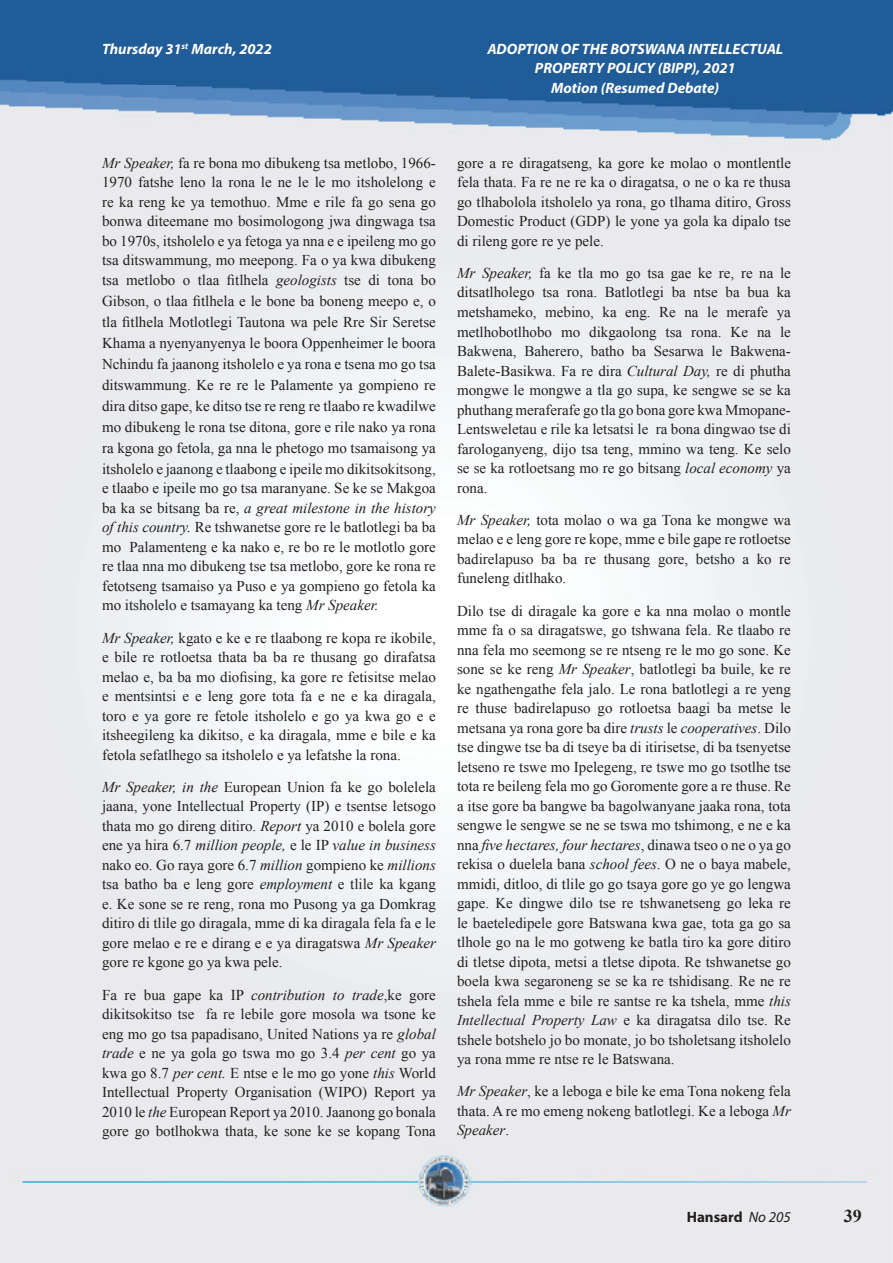
<style>
.page{position:relative;width:893px;height:1263px;background:#fff}
.page>*{position:absolute;margin:0;border:0;box-sizing:border-box;transform-origin:0 0}
.t1{font:700 18px "Times New Roman";color:#231f20}
.t2{font:15px/19.5px "Times New Roman";color:#231f20;text-align:justify}
.t3{font:italic 700 15px/19.5px "Myriad Pro";color:#fff;text-align:center}
.t4{font:700 15px "Myriad Pro";color:#231f20}
.s1{font-style:italic}
.s2{font-weight:400;font-style:italic}
</style>
<div class="page">
<img style="left:0;top:0;width:893px;height:1263px">
<p class="t3" style="left:102px;top:38px;width:171px">Thursday 31<sup>st</sup> March, 2022</p>
<p class="t3" style="left:487px;top:38px;width:297px">ADOPTION OF THE BOTSWANA INTELLECTUAL<br>PROPERTY POLICY (BIPP), 2021<br>Motion (Resumed Debate)</p>
<p class="t2" style="left:102px;top:153px;width:335px"><span class="s1">Mr Speaker,</span> fa re bona mo dibukeng tsa metlobo, 1966- 1970 fatshe leno la rona le ne le le mo itsholelong e re ka reng ke ya temothuo. Mme e rile fa go sena go bonwa diteemane mo bosimologong jwa dingwaga tsa bo 1970s, itsholelo e ya fetoga ya nna e e ipeileng mo go tsa ditswammung, mo meepong. Fa o ya kwa dibukeng tsa metlobo o tlaa fitlhela <span class="s1">geologists</span> tse di tona bo</p>
<p class="t2" style="left:102px;top:290px;width:335px;line-height:21px">Gibson, o tlaa fitlhela e le bone ba boneng meepo e, o tla fitlhela Motlotlegi Tautona wa pele Rre Sir Seretse Khama a nyenyanyenya le boora Oppenheimer le boora Nchindu fa jaanong itsholelo e ya rona e tsena mo go tsa ditswammung. Ke re re le Palamente ya gompieno re dira ditso gape, ke ditso tse re reng re tlaabo re kwadilwe mo dibukeng le rona tse ditona, gore e rile nako ya rona ra kgona go fetola, ga nna le phetogo mo tsamaisong ya itsholelo e jaanong e tlaabong e ipeile mo dikitsokitsong,</p>
<p class="t2" style="left:102px;top:478px;width:335px">e tlaabo e ipeile mo go tsa maranyane. Se ke se Makgoa ba ka se bitsang ba re, <span class="s1">a great milestone in the history of this country.</span> Re tshwanetse gore re le batlotlegi ba ba mo Palamenteng e ka nako e, re bo re le motlotlo gore re tlaa nna mo dibukeng tse tsa metlobo, gore ke rona re fetotseng tsamaiso ya Puso e ya gompieno go fetola ka mo itsholelo e tsamayang ka teng <span class="s1">Mr Speaker.</span></p>
<p class="t2" style="left:102px;top:627px;width:335px"><span class="s1">Mr Speaker,</span> kgato e ke e re tlaabong re kopa re ikobile, e bile re rotloetsa thata ba ba re thusang go dirafatsa melao e, ba ba mo diofising, ka gore re fetisitse melao e mentsintsi e e leng gore tota fa e ne e ka diragala, toro e ya gore re fetole itsholelo e go ya kwa go e e itsheegileng ka dikitso, e ka diragala, mme e bile e ka fetola sefatlhego sa itsholelo e ya lefatshe la rona.</p>
<p class="t2" style="left:102px;top:777px;width:335px"><span class="s1">Mr Speaker, in the</span> European Union fa ke go bolelela jaana, yone Intellectual Property (IP) e tsentse letsogo thata mo go direng ditiro. <span class="s1">Report</span> ya 2010 e bolela gore ene ya hira 6.7 <span class="s1">million people,</span> e le IP <span class="s1">value in business </span>nako eo. Go raya gore 6.7 <span class="s1">million</span> gompieno ke <span class="s1">millions </span>tsa batho ba e leng gore <span class="s1">employment</span> e tlile ka kgang e. Ke sone se re reng, rona mo Pusong ya ga Domkrag ditiro di tlile go diragala, mme di ka diragala fela fa e le gore melao e re e dirang e e ya diragatswa <span class="s1">Mr Speaker </span>gore re kgone go ya kwa pele.</p>
<p class="t2" style="left:102px;top:984px;width:335px">Fa re bua gape ka IP <span class="s1">contribution to trade</span>,ke gore dikitsokitso tse fa re lebile gore mosola wa tsone ke eng mo go tsa papadisano, United Nations ya re <span class="s1">global trade</span> e ne ya gola go tswa mo go 3.4 <span class="s1">per cent</span> go ya kwa go 8.7 <span class="s1">per cent.</span> E ntse e le mo go yone <span class="s1">this</span> World Intellectual Property Organisation (WIPO) Report ya 2010 le <span class="s1">the</span> European Report ya 2010. Jaanong go bonala gore go botlhokwa thata, ke sone ke se kopang Tona</p>
<p class="t2" style="left:457px;top:153px;width:335px">gore a re diragatseng, ka gore ke molao o montlentle fela thata. Fa re ne re ka o diragatsa, o ne o ka re thusa go tlhabolola itsholelo ya rona, go tlhama ditiro, Gross Domestic Product (GDP) le yone ya gola ka dipalo tse di rileng gore re ye pele.</p>
<p class="t2" style="left:457px;top:263px;width:335px"><span class="s1">Mr Speaker,</span> fa ke tla mo go tsa gae ke re, re na le ditsatlholego tsa rona. Batlotlegi ba ntse ba bua ka metshameko, mebino, ka eng. Re na le merafe ya metlhobotlhobo mo dikgaolong tsa rona. Ke na le Bakwena, Baherero, batho ba Sesarwa le Bakwena-Balete-Basikwa. Fa re dira <span class="s1">Cultural Day,</span> re di phutha mongwe le mongwe a tla go supa, ke sengwe se se ka phuthang meraferafe go tla go bona gore kwa Mmopane-Lentsweletau e rile ka letsatsi le ra bona dingwao tse di farologanyeng, dijo tsa teng, mmino wa teng. Ke selo se se ka rotloetsang mo re go bitsang <span class="s1">local economy</span> ya rona.</p>
<p class="t2" style="left:457px;top:510px;width:335px"><span class="s1">Mr Speaker,</span> tota molao o wa ga Tona ke mongwe wa melao e e leng gore re kope, mme e bile gape re rotloetse badirelapuso ba ba re thusang gore, betsho a ko re funeleng ditlhako.</p>
<p class="t2" style="left:457px;top:600px;width:335px">Dilo tse di diragale ka gore e ka nna molao o montle mme fa o sa diragatswe, go tshwana fela. Re tlaabo re nna fela mo seemong se re ntseng re le mo go sone. Ke sone se ke reng <span class="s1">Mr Speaker</span>, batlotlegi ba buile, ke re ke ngathengathe fela jalo. Le rona batlotlegi a re yeng re thuse badirelapuso go rotloetsa baagi ba metse le metsana ya rona gore ba dire <span class="s1">trusts</span> le <span class="s1">cooperatives</span>. Dilo tse dingwe tse ba di tseye ba di itirisetse, di ba tsenyetse letseno re tswe mo Ipelegeng, re tswe mo go tsotlhe tse tota re beileng fela mo go Goromente gore a re thuse. Re a itse gore ba bangwe ba bagolwanyane jaaka rona, tota sengwe le sengwe se ne se tswa mo tshimong, e ne e ka nna <span class="s1">five hectares, four hectares</span>, dinawa tseo o ne o ya go rekisa o duelela bana <span class="s1">school fees</span>. O ne o baya mabele, mmidi, ditloo, di tlile go go tsaya gore go ye go lengwa gape. Ke dingwe dilo tse re tshwanetseng go leka re le baeteledipele gore Batswana kwa gae, tota ga go sa tlhole go na le mo gotweng ke batla tiro ka gore ditiro di tletse dipota, metsi a tletse dipota. Re tshwanetse go boela kwa segaroneng se se ka re tshidisang. Re ne re tshela fela mme e bile re santse re ka tshela, mme <span class="s1">this Intellectual Property Law</span> e ka diragatsa dilo tse. Re tshele botshelo jo bo monate, jo bo tsholetsang itsholelo ya rona mme re ntse re le Batswana.</p>
<p class="t2" style="left:457px;top:1081px;width:335px"><span class="s1">Mr Speaker</span>, ke a leboga e bile ke ema Tona nokeng fela thata. A re mo emeng nokeng batlotlegi. Ke a leboga <span class="s1">Mr Speaker</span>.</p>
<p class="t4" style="left:687px;top:1207px;width:106px">Hansard <span class="s2">No 205</span></p>
<p class="t1" style="left:844px;top:1203px;width:19px">39</p>
</div>
